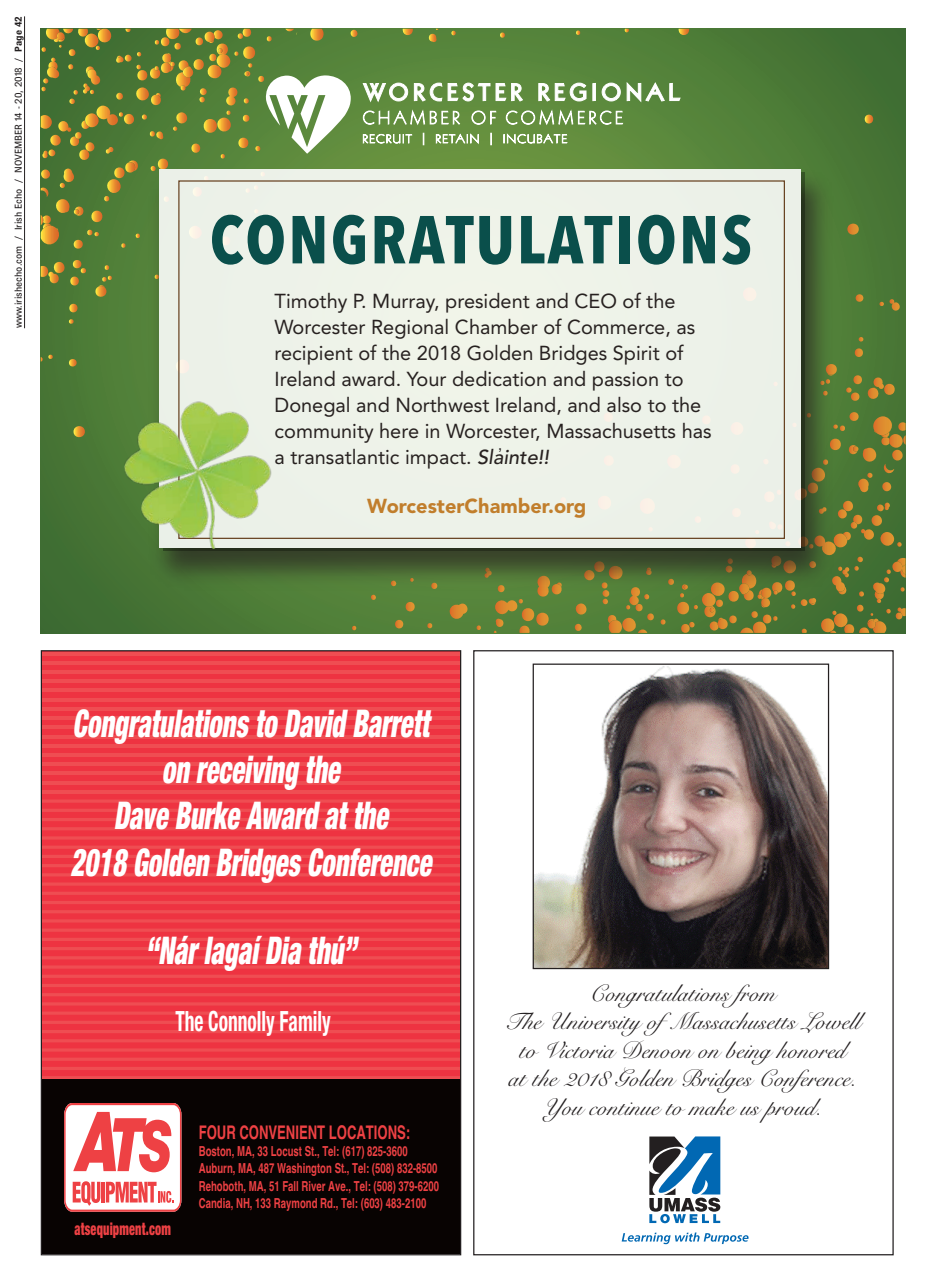
<style>
.page{position:relative;width:930px;height:1283px;background:#fff}
.page>*{position:absolute;margin:0;border:0;box-sizing:border-box;transform-origin:0 0}
.t1{font:700 66.88px "Avenir Next Condensed";letter-spacing:.035em;color:#0a4f4b}
.t2{font:italic 900 condensed 38.25px/46.4px "Helvetica Neue";color:#fff;text-align:center;scale:.7 1}
.t3{font:700 condensed 27.88px "Helvetica Neue";color:#fff;scale:.7 1}
.t4{font:23.75px/28.5px "Snell Roundhand";color:#231f20;text-align:center}
.t5{font:20.12px/26px "Avenir";color:#272120}
.t6{font:900 20.12px "Avenir";color:#c17e2c}
.t7{font:700 18.75px "Helvetica";color:#ee4144;scale:.7 1}
.t8{font:900 condensed 17.5px "Helvetica Neue";letter-spacing:.015em;color:#ee4144;scale:.7 1}
.t9{font:15px "Helvetica";color:#231f20}
.t10{font:700 13.75px/17.4px "Helvetica";color:#ee4144;scale:.7 1}
.t11{font:10px "Brown";color:#231f20}
.s1{font-weight:700}
.s2{font-weight:500;font-style:italic}
</style>
<div class="page">
<hr style="left:24px;top:16px;width:1px;height:312px;background:#231f20">
<div style="left:41px;top:29px;width:865px;height:605px;background:#497736"></div>
<svg style="left:404px;top:602px;width:12px;height:9px"></svg>
<svg style="left:352px;top:626px;width:5px;height:4px"></svg>
<svg style="left:854px;top:348px;width:9px;height:9px"></svg>
<svg style="left:394px;top:620px;width:11px;height:8px"></svg>
<svg style="left:427px;top:623px;width:6px;height:5px"></svg>
<svg style="left:369px;top:595px;width:8px;height:6px"></svg>
<svg style="left:445px;top:603px;width:25px;height:19px"></svg>
<svg style="left:859px;top:337px;width:5px;height:5px"></svg>
<svg style="left:879px;top:299px;width:21px;height:12px"></svg>
<svg style="left:847px;top:224px;width:12px;height:11px"></svg>
<svg style="left:846px;top:375px;width:49px;height:26px"></svg>
<svg style="left:856px;top:294px;width:8px;height:8px"></svg>
<svg style="left:476px;top:412px;width:430px;height:222px"></svg>
<svg style="left:864px;top:115px;width:10px;height:8px"></svg>
<svg style="left:69px;top:304px;width:9px;height:8px"></svg>
<svg style="left:69px;top:319px;width:5px;height:5px"></svg>
<svg style="left:41px;top:355px;width:12px;height:6px"></svg>
<svg style="left:41px;top:260px;width:45px;height:25px"></svg>
<svg style="left:95px;top:276px;width:17px;height:21px"></svg>
<svg style="left:69px;top:359px;width:8px;height:8px"></svg>
<svg style="left:104px;top:265px;width:6px;height:5px"></svg>
<img style="left:141px;top:160px;width:700px;height:435px">
<div style="left:159px;top:169px;width:642px;height:379px;background:#edf2e9"></div>
<svg style="left:41px;top:29px;width:648px;height:221px"></svg>
<img style="left:73px;top:380px;width:249px;height:176px">
<div style="left:42px;top:651px;width:418px;height:603px;background:#ee3341"></div>
<hr style="left:42px;top:652px;width:418px;height:3px;background:#ef4d52">
<hr style="left:42px;top:661px;width:418px;height:3px;background:#ef4d52">
<hr style="left:42px;top:670px;width:418px;height:3px;background:#ef4d52">
<hr style="left:42px;top:679px;width:418px;height:4px;background:#ef4d52">
<hr style="left:42px;top:689px;width:418px;height:3px;background:#ef4d52">
<hr style="left:42px;top:698px;width:418px;height:3px;background:#ef4d52">
<hr style="left:42px;top:707px;width:418px;height:3px;background:#ef4d52">
<hr style="left:42px;top:716px;width:418px;height:4px;background:#ef4d52">
<hr style="left:42px;top:725px;width:418px;height:4px;background:#ef4d52">
<hr style="left:42px;top:735px;width:418px;height:3px;background:#ef4d52">
<hr style="left:42px;top:744px;width:418px;height:3px;background:#ef4d52">
<hr style="left:42px;top:753px;width:418px;height:3px;background:#ef4d52">
<hr style="left:42px;top:762px;width:418px;height:4px;background:#ef4d52">
<hr style="left:42px;top:771px;width:418px;height:4px;background:#ef4d52">
<hr style="left:42px;top:781px;width:418px;height:3px;background:#ef4d52">
<hr style="left:42px;top:790px;width:418px;height:3px;background:#ef4d52">
<hr style="left:42px;top:799px;width:418px;height:3px;background:#ef4d52">
<hr style="left:42px;top:809px;width:418px;height:2px;background:#ef4d52">
<hr style="left:42px;top:818px;width:418px;height:3px;background:#ef4d52">
<hr style="left:42px;top:827px;width:418px;height:3px;background:#ef4d52">
<hr style="left:42px;top:836px;width:418px;height:3px;background:#ef4d52">
<hr style="left:42px;top:846px;width:418px;height:2px;background:#ef4d52">
<hr style="left:42px;top:855px;width:418px;height:2px;background:#ef4d52">
<hr style="left:42px;top:864px;width:418px;height:3px;background:#ef4d52">
<hr style="left:42px;top:873px;width:418px;height:3px;background:#ef4d52">
<hr style="left:42px;top:882px;width:418px;height:3px;background:#ef4d52">
<hr style="left:42px;top:892px;width:418px;height:2px;background:#ef4d52">
<hr style="left:42px;top:901px;width:418px;height:3px;background:#ef4d52">
<hr style="left:42px;top:910px;width:418px;height:3px;background:#ef4d52">
<hr style="left:42px;top:919px;width:418px;height:3px;background:#ef4d52">
<hr style="left:42px;top:928px;width:418px;height:3px;background:#ef4d52">
<hr style="left:42px;top:938px;width:418px;height:2px;background:#ef4d52">
<hr style="left:42px;top:947px;width:418px;height:3px;background:#ef4d52">
<hr style="left:42px;top:956px;width:418px;height:3px;background:#ef4d52">
<hr style="left:42px;top:965px;width:418px;height:3px;background:#ef4d52">
<hr style="left:42px;top:975px;width:418px;height:2px;background:#ef4d52">
<hr style="left:42px;top:984px;width:418px;height:2px;background:#ef4d52">
<hr style="left:42px;top:993px;width:418px;height:3px;background:#ef4d52">
<hr style="left:42px;top:1002px;width:418px;height:3px;background:#ef4d52">
<hr style="left:42px;top:1011px;width:418px;height:3px;background:#ef4d52">
<hr style="left:42px;top:1021px;width:418px;height:2px;background:#ef4d52">
<hr style="left:42px;top:1030px;width:418px;height:3px;background:#ef4d52">
<hr style="left:42px;top:1039px;width:418px;height:3px;background:#ef4d52">
<hr style="left:42px;top:1048px;width:418px;height:3px;background:#ef4d52">
<hr style="left:42px;top:1057px;width:418px;height:3px;background:#ef4d52">
<hr style="left:42px;top:1067px;width:418px;height:2px;background:#ef4d52">
<hr style="left:42px;top:1076px;width:418px;height:3px;background:#ef4d52">
<div style="left:42px;top:1079px;width:418px;height:175px;background:#080302"></div>
<svg style="left:64px;top:1103px;width:117px;height:108px;background:#f6acae"></svg>
<img style="left:535px;top:666px;width:292px;height:301px">
<div style="left:533px;top:663px;width:296px;height:306px;border:1px solid #231f20"></div>
<svg style="left:622px;top:1232px;width:127px;height:12px"></svg>
<svg style="left:649px;top:1136px;width:71px;height:87px"></svg>
<p class="t11" style="left:15px;top:328px;width:313px;rotate:-90deg">www.irishecho.com / Irish Echo / NOVEMBER 14 - 20, 2018 / <span class="s1">Page 42</span></p>
<h1 class="t1" style="left:210px;top:201px;width:544px">CONGRATULATIONS</h1>
<p class="t5" style="left:275px;top:288px;width:439px">Timothy P. Murray, president and CEO of the Worcester Regional Chamber of Commerce, as recipient of the 2018 Golden Bridges Spirit of Ireland award. Your dedication and passion to Donegal and Northwest Ireland, and also to the community here in Worcester, Massachusetts has a transatlantic impact. <span class="s2">Slainte!!</span></p>
<p class="t6" style="left:367px;top:494px;width:221px">WorcesterChamber.org</p>
<p class="t9" style="left:498px;top:445px;width:5px">’</p>
<h2 class="t2" style="left:70px;top:703px;width:517px">Congratulations to David Barrett on receiving the<br>Dave Burke Award at the<br>2018 Golden Bridges Conference</h2>
<h2 class="t2" style="left:145px;top:930px;width:303px">“Nár lagaí Dia thú”</h2>
<h3 class="t3" style="left:175px;top:1011px;width:223px">The Connolly Family</h3>
<p class="t8" style="left:74px;top:1218px;width:139px">atsequipment.com</p>
<p class="t7" style="left:199px;top:1121px;width:304px">FOUR CONVENIENT LOCATIONS:</p>
<p class="t10" style="left:199px;top:1142px;width:345px">Boston, MA, 33 Locust St., Tel: (617) 825-3600<br>Auburn, MA, 487 Washington St., Tel: (508) 832-8500<br>Rehoboth, MA, 51 Fall River Ave., Tel: (508) 379-6200<br>Candia, NH, 133 Raymond Rd., Tel: (603) 483-2100</p>
<p class="t4" style="left:505px;top:979px;width:357px">Congratulations from<br>The University ofMassachusetts Lowell to Victoria Denoon on being honored<br>at the 2018 Golden Bridges Conference.<br>You continue to make us proud.</p>
</div>
